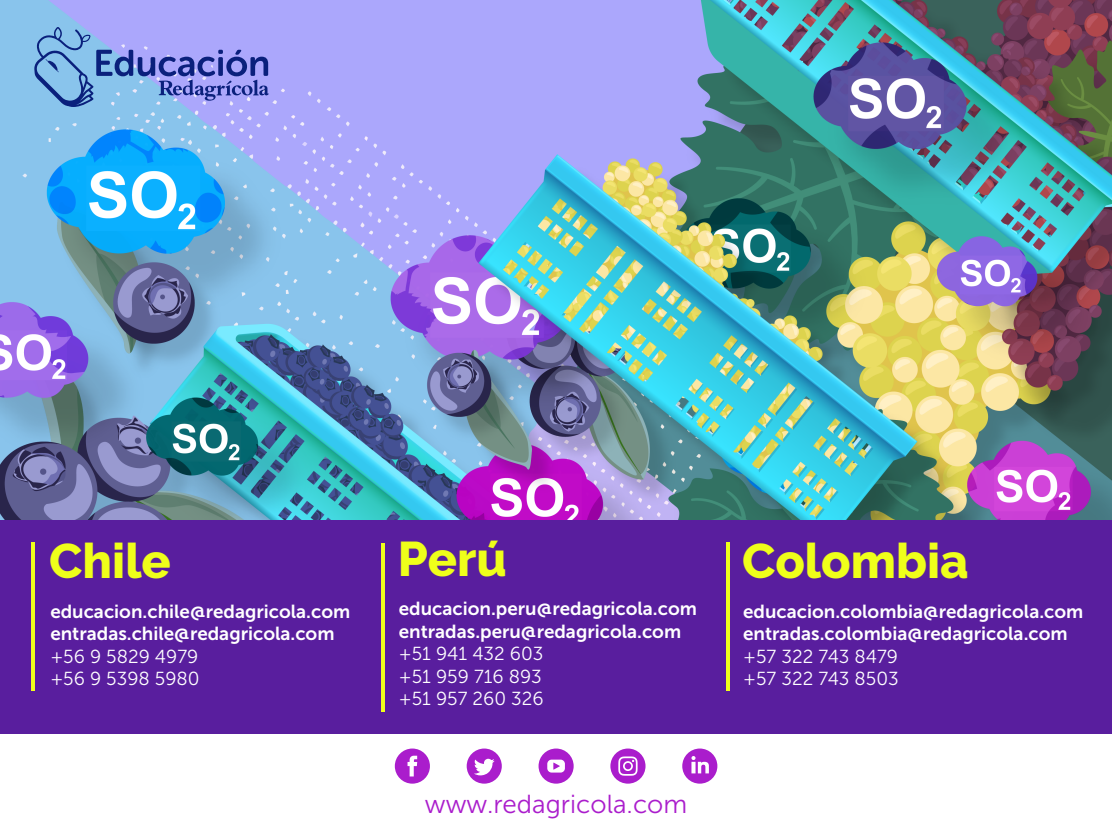
<style>
.page{position:relative;width:1112px;height:834px;background:#fff}
.page>*{position:absolute;margin:0;border:0;box-sizing:border-box;transform-origin:0 0}
.t1{font:800 48.5px "Raleway";color:#efff1a}
.t2{font:26px "Museo Sans 300";color:#aa1dcc}
.t3{font:18.8px/22.6px "Museo Sans 700";color:#fff}
.t4{font:18.8px/22.6px "Museo Sans 300";color:#fff}
</style>
<div class="page">
<img style="left:0;top:0;width:1112px;height:770px">
<svg style="left:34px;top:27px;width:235px;height:80px;background:#8299df"></svg>
<div style="left:0;top:521px;width:1112px;height:213px;background:#591e9e"></div>
<hr style="left:31px;top:543px;width:3px;height:148px;background:#efff1a">
<hr style="left:381px;top:543px;width:4px;height:169px;background:#efff1a">
<hr style="left:727px;top:543px;width:3px;height:148px;background:#efff1a">
<svg style="left:539px;top:749px;width:35px;height:35px"></svg>
<svg style="left:467px;top:749px;width:35px;height:35px"></svg>
<svg style="left:395px;top:749px;width:35px;height:35px"></svg>
<svg style="left:682px;top:749px;width:35px;height:35px"></svg>
<svg style="left:610px;top:749px;width:36px;height:35px"></svg>
<h1 class="t1" style="left:49px;top:534px;width:123px">Chile</h1>
<p class="t3" style="left:50px;top:600px;width:301px">educacion.chile@redagricola.com entradas.chile@redagricola.com</p>
<p class="t4" style="left:50px;top:645px;width:151px">+56 9 5829 4979 +56 9 5398 5980</p>
<h1 class="t1" style="left:398px;top:531px;width:111px">Perú</h1>
<p class="t3" style="left:399px;top:597px;width:300px">educacion.peru@redagricola.com entradas.peru@redagricola.com</p>
<p class="t4" style="left:399px;top:643px;width:146px;text-align:justify">+51 941 432 603 +51 959 716 893 +51 957 260 326</p>
<h2 class="t2" style="left:425px;top:790px;width:264px">www.redagricola.com</h2>
<h1 class="t1" style="left:742px;top:534px;width:228px">Colombia</h1>
<p class="t3" style="left:743px;top:600px;width:342px">educacion.colombia@redagricola.com entradas.colombia@redagricola.com</p>
<p class="t4" style="left:743px;top:645px;width:157px">+57 322 743 8479 +57 322 743 8503</p>
</div>
